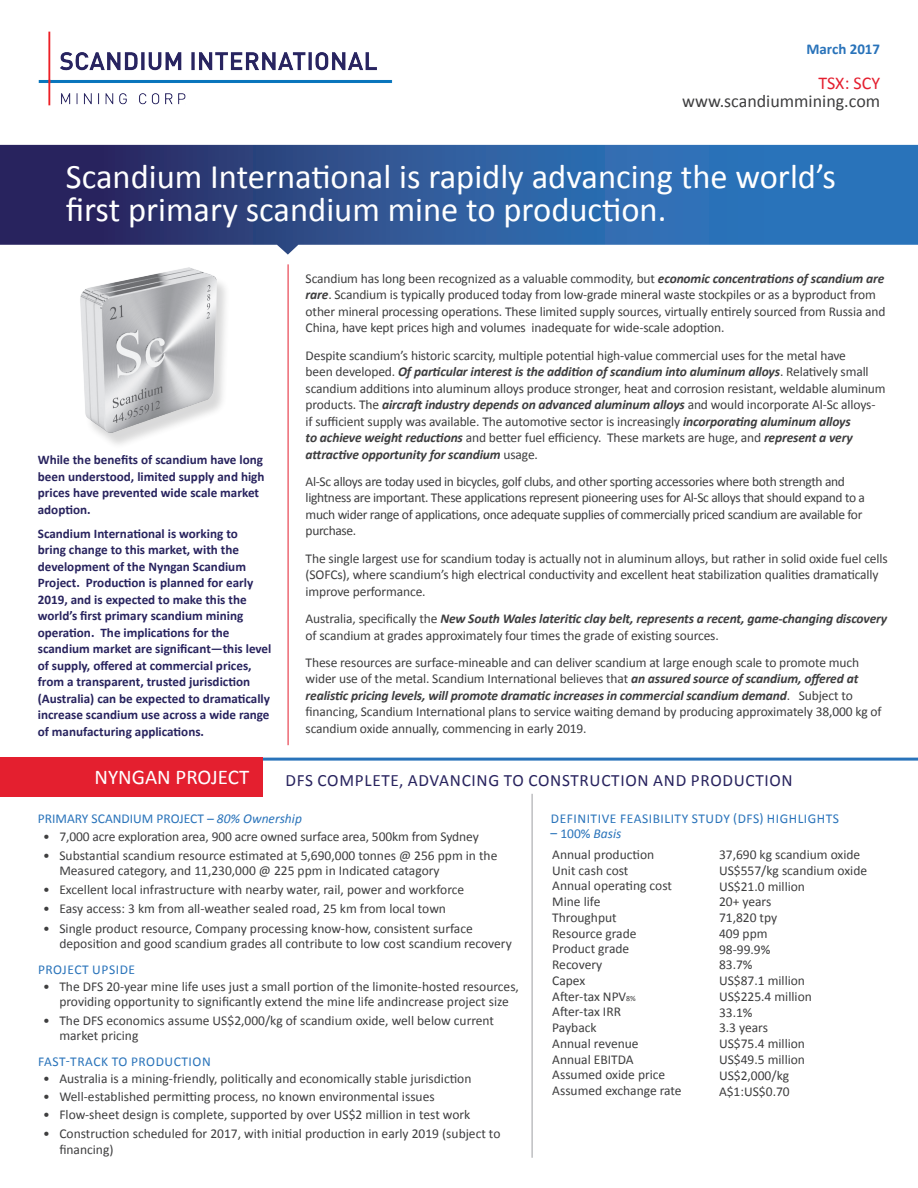
<style>
.page{position:relative;width:918px;height:1188px;background:#fff}
.page>*{position:absolute;margin:0;border:0;box-sizing:border-box;transform-origin:0 0}
.t1{font:34.5px/33px "Calibri";color:#fff}
.t2{font:21px "Calibri";color:#fff}
.t3{font:18px "Calibri";color:#3e3e3f}
.t4{font:18px "Calibri";color:#e41f2f}
.t5{font:17.25px "Calibri";letter-spacing:.04em;color:#28235e}
.t6{font:700 15px "Calibri";color:#2973ba}
.t7{font:13.5px/15.8px "Calibri";letter-spacing:-.01em;color:#3e3e3f}
.t8{font:13.5px "Calibri";letter-spacing:.04em;color:#2973ba}
.t9{font:13.5px "Calibri";color:#2973ba}
.t10{font:700 13.2px/16.5px "Calibri";color:#28235e}
.s1{font-weight:700;font-style:italic}
.s2{font-style:italic}
.s3{font-size:7.8px}
</style>
<div class="page">
<img style="left:38px;top:31px;width:355px;height:75px">
<svg style="left:0;top:145px;width:918px;height:110px;background:#40659f"></svg>
<hr style="left:0;top:758px;width:918px;height:3px;background:#2973ba">
<hr style="left:288px;top:264px;width:1px;height:481px;background:#e41f2f">
<div style="left:81px;top:270px;width:150px;height:180px;background:#3e3e3f;opacity:.2"></div>
<img style="left:80px;top:267px;width:142px;height:169px">
<div style="left:0;top:758px;width:262px;height:39px;background:#e41f2f"></div>
<hr style="left:532px;top:794px;width:1px;height:364px;background:#9d9fa2">
<div style="left:186px;top:89px;width:181px;height:19px;background:#fff"></div>
<p class="t6" style="left:806px;top:39px;width:75px">March 2017</p>
<h3 class="t4" style="left:818px;top:71px;width:63px">TSX: SCY</h3>
<h3 class="t3" style="left:682px;top:89px;width:200px">www.scandiummining.com</h3>
<h1 class="t1" style="left:66px;top:161px;width:772px">Scandium International is rapidly advancing the world’s first primary scandium mine to production.</h1>
<p class="t10" style="left:38px;top:452px;width:228px">While the benefits of scandium have long been understood, limited supply and high prices have prevented wide scale market adoption.</p>
<p class="t10" style="left:38px;top:525px;width:235px">Scandium International is working to<br>bring change to this market, with the development of the Nyngan Scandium Project. Production is planned for early 2019, and is expected to make this the world’s first primary scandium mining operation. The implications for the scandium market are significant—this level of supply, offered at commercial prices, from a transparent, trusted jurisdiction (Australia) can be expected to dramatically increase scandium use across a wide range of manufacturing applications.</p>
<h2 class="t2" style="left:95px;top:764px;width:156px">NYNGAN PROJECT</h2>
<p class="t7" style="left:306px;top:270px;width:582px;line-height:16.5px">Scandium has long been recognized as a valuable commodity, but <span class="s1">economic concentrations of scandium are rare</span>. Scandium is typically produced today from low-grade mineral waste stockpiles or as a byproduct from other mineral processing operations. These limited supply sources, virtually entirely sourced from Russia and China, have kept prices high and volumes inadequate for wide-scale adoption.</p>
<p class="t7" style="left:306px;top:347px;width:582px;line-height:16.5px">Despite scandium’s historic scarcity, multiple potential high-value commercial uses for the metal have<br>been developed. <span class="s1">Of particular interest is the addition of scandium into aluminum alloys</span>. Relatively small scandium additions into aluminum alloys produce stronger, heat and corrosion resistant, weldable aluminum products. The <span class="s1">aircraft industry depends on advanced aluminum alloys</span> and would incorporate Al-Sc alloys&shy;if sufficient supply was available. The automotive sector is increasingly <span class="s1">incorporating aluminum alloys<br>to achieve weight reductions</span> and better fuel efficiency. These markets are huge, and <span class="s1">represent a very attractive opportunity for scandium</span> usage.</p>
<p class="t7" style="left:306px;top:473px;width:561px;line-height:16.5px">Al-Sc alloys are today used in bicycles, golf clubs, and other sporting accessories where both strength and lightness are important. These applications represent pioneering uses for Al-Sc alloys that should expand to a much wider range of applications, once adequate supplies of commercially priced scandium are available for purchase.</p>
<p class="t7" style="left:306px;top:550px;width:584px;line-height:16.5px">The single largest use for scandium today is actually not in aluminum alloys, but rather in solid oxide fuel cells (SOFCs), where scandium’s high electrical conductivity and excellent heat stabilization qualities dramatically improve performance.</p>
<p class="t7" style="left:306px;top:610px;width:583px;line-height:16.5px">Australia, specifically the <span class="s1">New South Wales lateritic clay belt, represents a recent, game-changing discovery </span>of scandium at grades approximately four times the grade of existing sources.</p>
<p class="t7" style="left:306px;top:654px;width:578px;line-height:16.5px">These resources are surface-mineable and can deliver scandium at large enough scale to promote much wider use of the metal. Scandium International believes that <span class="s1">an assured source of scandium, offered at realistic pricing levels, will promote dramatic increases in commercial scandium demand</span>. Subject to financing, Scandium International plans to service waiting demand by producing approximately 38,000 kg of scandium oxide annually, commencing in early 2019.</p>
<p class="t5" style="left:285px;top:769px;width:509px">DFS COMPLETE, ADVANCING TO CONSTRUCTION AND PRODUCTION</p>
<p class="t9" style="left:38px;top:810px;width:266px">PRIMARY SCANDIUM PROJECT <span class="s2">– 80% Ownership</span></p>
<p class="t7" style="left:43px;top:828px;width:437px">• 7,000 acre exploration area, 900 acre owned surface area, 500km from Sydney</p>
<p class="t7" style="left:59px;top:848px;width:440px;line-height:15px;text-indent:-16px">• Substantial scandium resource estimated at 5,690,000 tonnes @ 256 ppm in the<br>Measured category, and 11,230,000 @ 225 ppm in Indicated catagory</p>
<p class="t7" style="left:43px;top:882px;width:423px">• Excellent local infrastructure with nearby water, rail, power and workforce</p>
<p class="t7" style="left:43px;top:901px;width:404px">• Easy access: 3 km from all-weather sealed road, 25 km from local town</p>
<p class="t7" style="left:59px;top:921px;width:454px;line-height:15px;text-indent:-16px">• Single product resource, Company processing know-how, consistent surface deposition and good scandium grades all contribute to low cost scandium recovery</p>
<p class="t8" style="left:38px;top:961px;width:99px">PROJECT UPSIDE</p>
<p class="t7" style="left:43px;top:979px;width:477px;line-height:15px;text-align:center">• The DFS 20-year mine life uses just a small portion of the limonite-hosted resources, providing opportunity to significantly extend the mine life andincrease project size</p>
<p class="t7" style="left:59px;top:1013px;width:436px;line-height:15px;text-indent:-16px">• The DFS economics assume US$2,000/kg of scandium oxide, well below current market pricing</p>
<p class="t8" style="left:38px;top:1053px;width:174px">FAST-TRACK TO PRODUCTION</p>
<p class="t7" style="left:43px;top:1071px;width:430px">• Australia is a mining-friendly, politically and economically stable jurisdiction</p>
<p class="t7" style="left:43px;top:1089px;width:393px">• Well-established permitting process, no known environmental issues</p>
<p class="t7" style="left:43px;top:1107px;width:429px">• Flow-sheet design is complete, supported by over US$2 million in test work</p>
<p class="t7" style="left:59px;top:1125px;width:443px;line-height:16.5px;text-indent:-16px">• Construction scheduled for 2017, with initial production in early 2019 (subject to financing)</p>
<p class="t8" style="left:551px;top:810px;width:290px">DEFINITIVE FEASIBILITY STUDY (DFS) HIGHLIGHTS</p>
<p class="t8" style="left:551px;top:825px;width:72px">– 100% <span class="s2">Basis</span></p>
<p class="t7" style="left:552px;top:847px;width:131px">Annual production<br>Unit cash cost<br>Annual operating cost<br>Mine life<br>Throughput<br>Resource grade<br>Product grade<br>Recovery<br>Capex<br>After-tax NPV<span class="s3">8%<br></span>After-tax IRR<br>Payback<br>Annual revenue<br>Annual EBITDA<br>Assumed oxide price<br>Assumed exchange rate</p>
<p class="t7" style="left:719px;top:847px;width:150px">37,690 kg scandium oxide<br>US$557/kg scandium oxide<br>US$21.0 million<br>20+ years<br>71,820 tpy<br>409 ppm<br>98-99.9%<br>83.7%<br>US$87.1 million<br>US$225.4 million<br>33.1%<br>3.3 years<br>US$75.4 million<br>US$49.5 million<br>US$2,000/kg<br>A$1:US$0.70</p>
</div>
